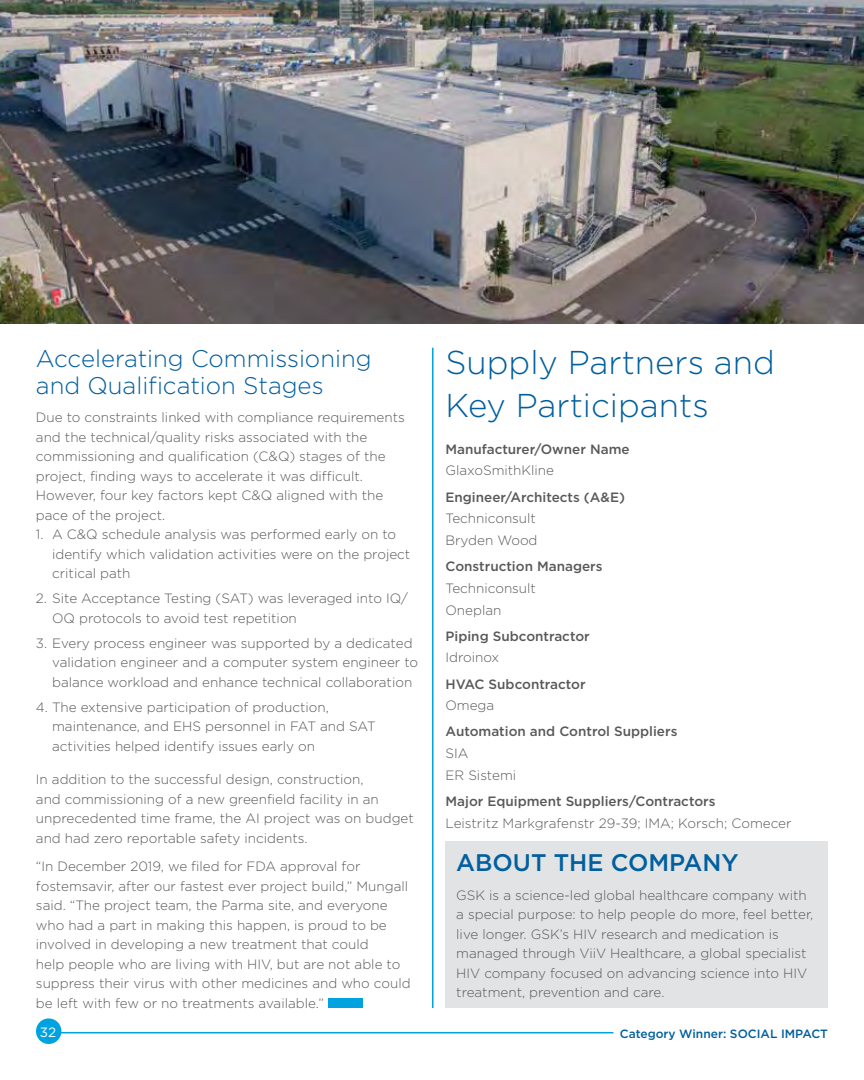
<style>
.page{position:relative;width:864px;height:1080px;background:#fff}
.page>*{position:absolute;margin:0;border:0;box-sizing:border-box;transform-origin:0 0}
.t1{font:300 33px/42.6px "Gotham";color:#005f9e}
.t2{font:300 24px/27px "Gotham";color:#005f9e}
.t3{font:500 24px "Gotham";color:#005f9e}
.t4{font:300 13.5px/19.5px "Gotham";color:#58595b}
.t5{font:500 13.5px "Gotham";color:#58595b}
.t6{font:13.5px "Gotham";color:#fff}
.t7{font:500 12px "Gotham";color:#005f9e}
</style>
<div class="page">
<div style="left:36px;top:1018px;width:25px;height:26px;background:#00a2e0;border-radius:50%"></div>
<hr style="left:432px;top:348px;width:2px;height:660px;background:#00a2e0">
<div style="left:328px;top:999px;width:34px;height:9px;background:#00a2e0"></div>
<div style="left:446px;top:841px;width:382px;height:167px;background:#e2e3e4"></div>
<img style="left:0;top:0;width:864px;height:324px">
<hr style="left:60px;top:1032px;width:553px;height:1px;background:#00a2e0">
<h2 class="t2" style="left:36px;top:344px;width:337px">Accelerating Commissioning and Qualification Stages</h2>
<p class="t4" style="left:36px;top:408px;width:370px">Due to constraints linked with compliance requirements and the technical/quality risks associated with the commissioning and qualification (C&amp;Q) stages of the project, finding ways to accelerate it was difficult.<br>However, four key factors kept C&amp;Q aligned with the pace of the project.</p>
<p class="t4" style="left:52px;top:524px;width:360px;text-indent:-16px">1. A C&amp;Q schedule analysis was performed early on to identify which validation activities were on the project critical path</p>
<p class="t4" style="left:52px;top:588px;width:357px;text-indent:-16px">2. Site Acceptance Testing (SAT) was leveraged into IQ/<br>OQ protocols to avoid test repetition</p>
<p class="t4" style="left:52px;top:633px;width:368px;text-indent:-16px">3. Every process engineer was supported by a dedicated validation engineer and a computer system engineer to balance workload and enhance technical collaboration</p>
<p class="t4" style="left:52px;top:697px;width:325px;text-indent:-16px">4. The extensive participation of production, maintenance, and EHS personnel in FAT and SAT activities helped identify issues early on</p>
<p class="t4" style="left:36px;top:770px;width:379px">In addition to the successful design, construction,<br>and commissioning of a new greenfield facility in an unprecedented time frame, the AI project was on budget and had zero reportable safety incidents.</p>
<p class="t4" style="left:36px;top:856px;width:376px">“In December 2019, we filed for FDA approval for fostemsavir, after our fastest ever project build,” Mungall said. “The project team, the Parma site, and everyone who had a part in making this happen, is proud to be involved in developing a new treatment that could<br>help people who are living with HIV, but are not able to suppress their virus with other medicines and who could be left with few or no treatments available.”</p>
<h2 class="t3" style="left:456px;top:847px;width:284px">ABOUT THE COMPANY</h2>
<h1 class="t1" style="left:446px;top:340px;width:331px">Supply Partners and<br>Key Participants</h1>
<p class="t5" style="left:446px;top:440px;width:186px">Manufacturer/Owner Name</p>
<p class="t4" style="left:446px;top:461px;width:110px">GlaxoSmithKline</p>
<p class="t5" style="left:446px;top:488px;width:181px">Engineer/Architects (A&amp;E)</p>
<p class="t4" style="left:446px;top:507px;width:94px;line-height:21.8px">Techniconsult<br>Bryden Wood</p>
<p class="t5" style="left:446px;top:558px;width:159px">Construction Managers</p>
<p class="t4" style="left:446px;top:577px;width:92px;line-height:21.8px">Techniconsult<br>Oneplan</p>
<p class="t5" style="left:446px;top:627px;width:146px">Piping Subcontractor</p>
<p class="t4" style="left:446px;top:648px;width:55px">Idroinox</p>
<p class="t5" style="left:446px;top:675px;width:142px">HVAC Subcontractor</p>
<p class="t4" style="left:446px;top:695px;width:50px">Omega</p>
<p class="t5" style="left:446px;top:723px;width:233px">Automation and Control Suppliers</p>
<p class="t4" style="left:446px;top:742px;width:72px;line-height:21.8px">SIA<br>ER Sistemi</p>
<p class="t5" style="left:446px;top:792px;width:272px">Major Equipment Suppliers/Contractors</p>
<p class="t4" style="left:446px;top:813px;width:348px">Leistritz Markgrafenstr 29-39; IMA; Korsch; Comecer</p>
<p class="t4" style="left:456px;top:885px;width:359px">GSK is a science-led global healthcare company with a special purpose: to help people do more, feel better, live longer. GSK’s HIV research and medication is managed through ViiV Healthcare, a global specialist HIV company focused on advancing science into HIV treatment, prevention and care.</p>
<p class="t7" style="left:620px;top:1025px;width:210px">Category Winner: SOCIAL IMPACT</p>
<p class="t6" style="left:40px;top:1023px;width:18px">32</p>
</div>
